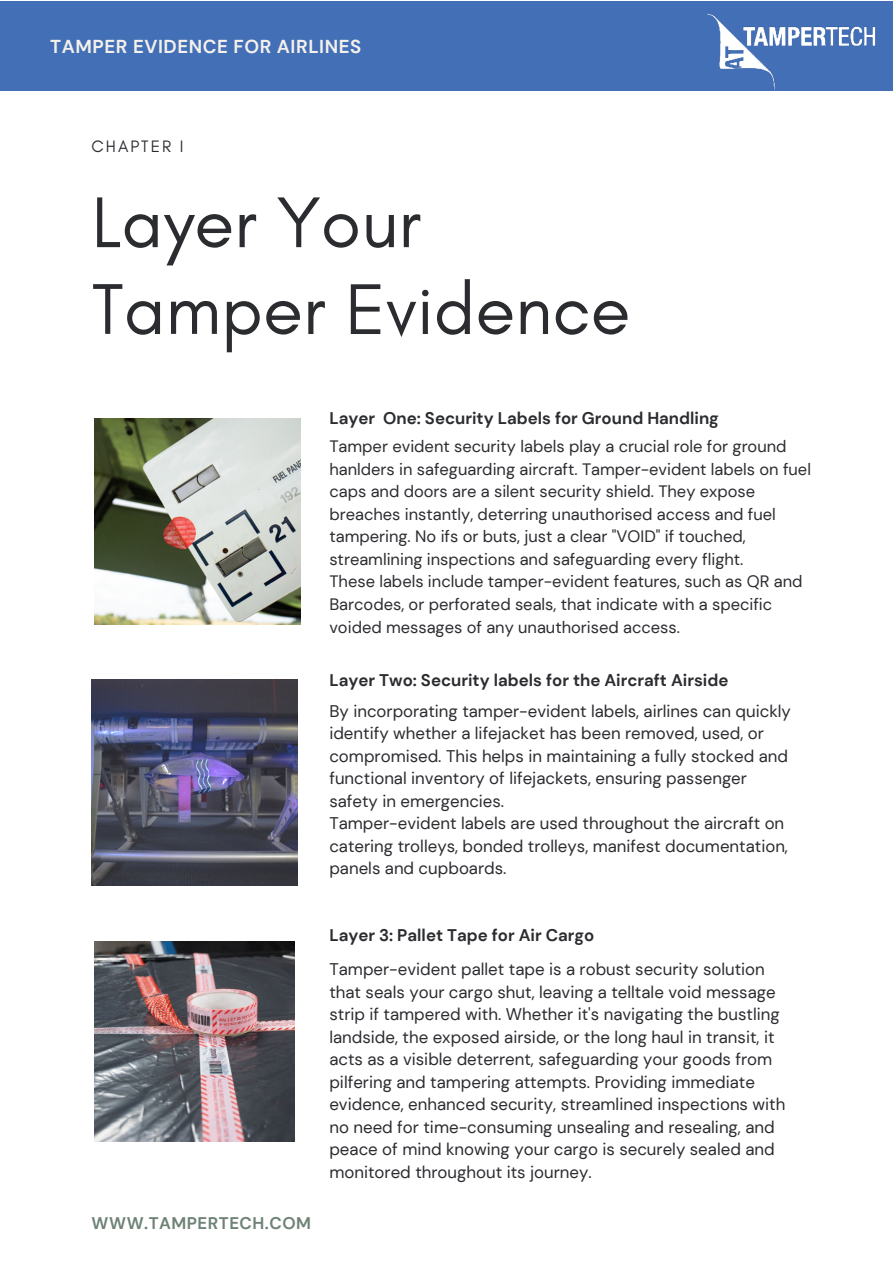
<style>
.page{position:relative;width:893px;height:1264px;background:#fff}
.page>*{position:absolute;margin:0;border:0;box-sizing:border-box;transform-origin:0 0}
.t1{font:73.05px/86.8px "Glacial Indifference";color:#2b2c30}
.t2{font:700 18.75px "DM Sans";letter-spacing:.03em;color:#f4f0eb}
.t3{font:16.8px/22.5px "DM Sans";color:#2b2c30}
.t4{font:700 16.8px "DM Sans";color:#2b2c30}
.t5{font:700 16.8px "DM Sans";letter-spacing:.03em;color:#6f8377}
.t6{font:16.8px "Glacial Indifference";letter-spacing:.12em;color:#2b2c30}
.t7{font:16.5px/22.5px "DM Sans";color:#2b2c30}
</style>
<div class="page">
<div style="left:0;top:1px;width:892px;height:90px;background:#436fb6"></div>
<img style="left:94px;top:418px;width:206px;height:206px">
<img style="left:92px;top:680px;width:205px;height:205px">
<img style="left:94px;top:941px;width:200px;height:200px">
<img style="left:707px;top:13px;width:169px;height:78px">
<p class="t2" style="left:50px;top:34px;width:313px">TAMPER EVIDENCE FOR AIRLINES</p>
<p class="t6" style="left:92px;top:137px;width:93px">CHAPTER I</p>
<h1 class="t1" style="left:92px;top:180px;width:540px">Layer Your<br>Tamper Evidence</h1>
<p class="t4" style="left:329px;top:408px;width:391px">Layer One: Security Labels for Ground Handling</p>
<p class="t7" style="left:329px;top:435px;width:483px">Tamper evident security labels play a crucial role for ground hanlders in safeguarding aircraft. Tamper-evident labels on fuel caps and doors are a silent security shield. They expose breaches instantly, deterring unauthorised access and fuel tampering. No ifs or buts, just a clear "VOID" if touched, streamlining inspections and safeguarding every flight.<br>These labels include tamper-evident features, such as QR and Barcodes, or perforated seals, that indicate with a specific voided messages of any unauthorised access.</p>
<p class="t4" style="left:329px;top:669px;width:400px">Layer Two: Security labels for the Aircraft Airside</p>
<p class="t3" style="left:329px;top:699px;width:463px">By incorporating tamper-evident labels, airlines can quickly identify whether a lifejacket has been removed, used, or compromised. This helps in maintaining a fully stocked and functional inventory of lifejackets, ensuring passenger safety in emergencies.<br>Tamper-evident labels are used throughout the aircraft on catering trolleys, bonded trolleys, manifest documentation, panels and cupboards.</p>
<p class="t4" style="left:329px;top:925px;width:266px">Layer 3: Pallet Tape for Air Cargo</p>
<p class="t5" style="left:92px;top:1212px;width:221px">WWW.TAMPERTECH.COM</p>
<p class="t3" style="left:329px;top:958px;width:457px">Tamper-evident pallet tape is a robust security solution that seals your cargo shut, leaving a telltale void message strip if tampered with. Whether it's navigating the bustling landside, the exposed airside, or the long haul in transit, it acts as a visible deterrent, safeguarding your goods from pilfering and tampering attempts. Providing immediate evidence, enhanced security, streamlined inspections with no need for time-consuming unsealing and resealing, and peace of mind knowing your cargo is securely sealed and monitored throughout its journey.</p>
</div>
